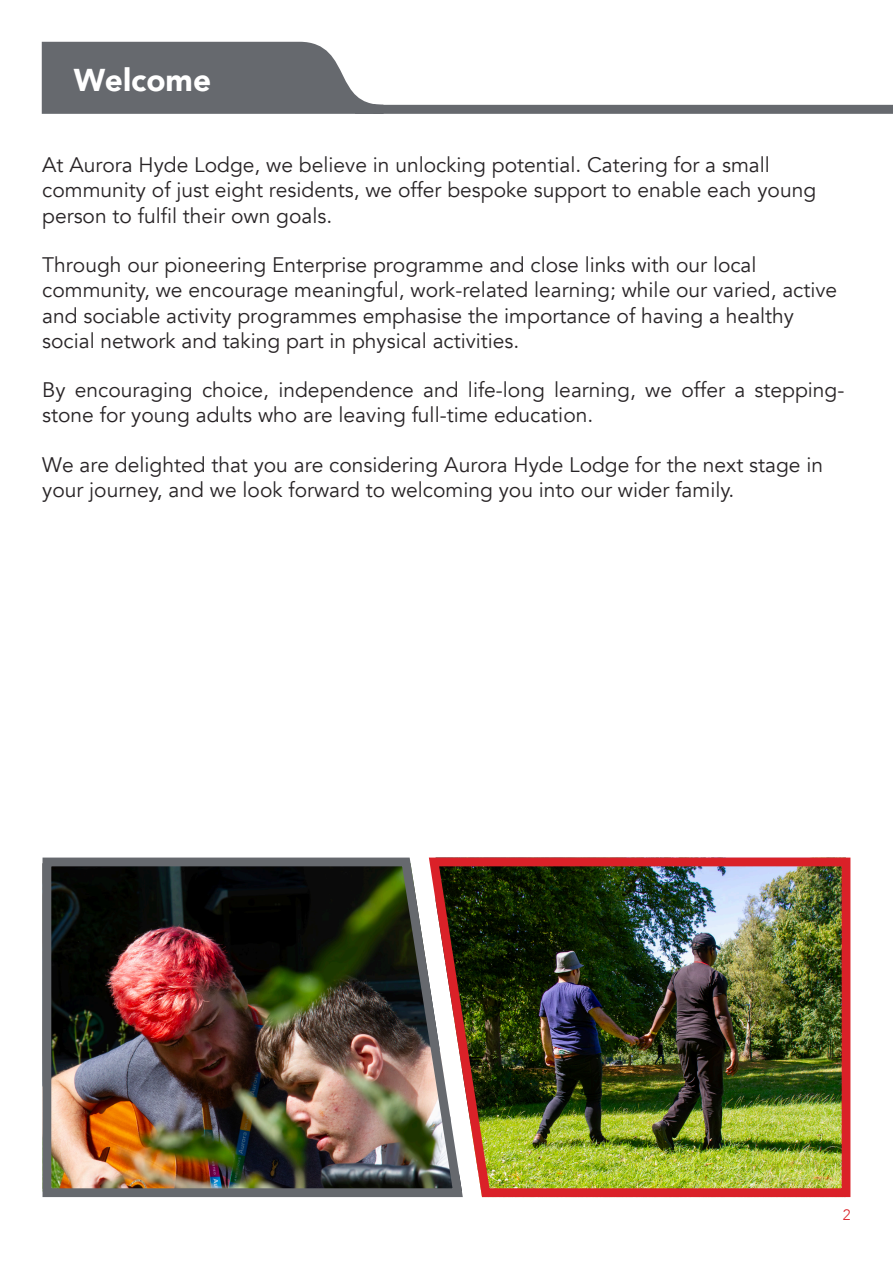
<style>
.page{position:relative;width:893px;height:1263px;background:#fff}
.page>*{position:absolute;margin:0;border:0;box-sizing:border-box;transform-origin:0 0}
.t1{font:900 31.5px "Avenir";color:#fff}
.t2{font:21px/25.2px "Avenir";color:#282426}
.t3{font:300 15px "Avenir";color:#da2128}
</style>
<div class="page">
<svg style="left:41px;top:41px;width:351px;height:73px;background:#7b7e82"></svg>
<div style="left:355px;top:105px;width:538px;height:9px;background:#66696e"></div>
<img style="left:468px;top:857px;width:383px;height:341px">
<img style="left:42px;top:857px;width:426px;height:341px">
<p class="t1" style="left:74px;top:53px;width:139px">Welcome</p>
<p class="t2" style="left:42px;top:153px;width:775px">At Aurora Hyde Lodge, we believe in unlocking potential. Catering for a small community of just eight residents, we offer bespoke support to enable each young person to fulfil their own goals.</p>
<p class="t2" style="left:42px;top:253px;width:796px">Through our pioneering Enterprise programme and close links with our local community, we encourage meaningful, work-related learning; while our varied, active and sociable activity programmes emphasise the importance of having a healthy social network and taking part in physical activities.</p>
<p class="t2" style="left:42px;top:378px;width:804px">By encouraging choice, independence and life-long learning, we offer a stepping&shy;stone for young adults who are leaving full-time education.</p>
<p class="t2" style="left:42px;top:452px;width:782px">We are delighted that you are considering Aurora Hyde Lodge for the next stage in your journey, and we look forward to welcoming you into our wider family.</p>
<p class="t3" style="left:843px;top:1206px;width:9px">2</p>
</div>
